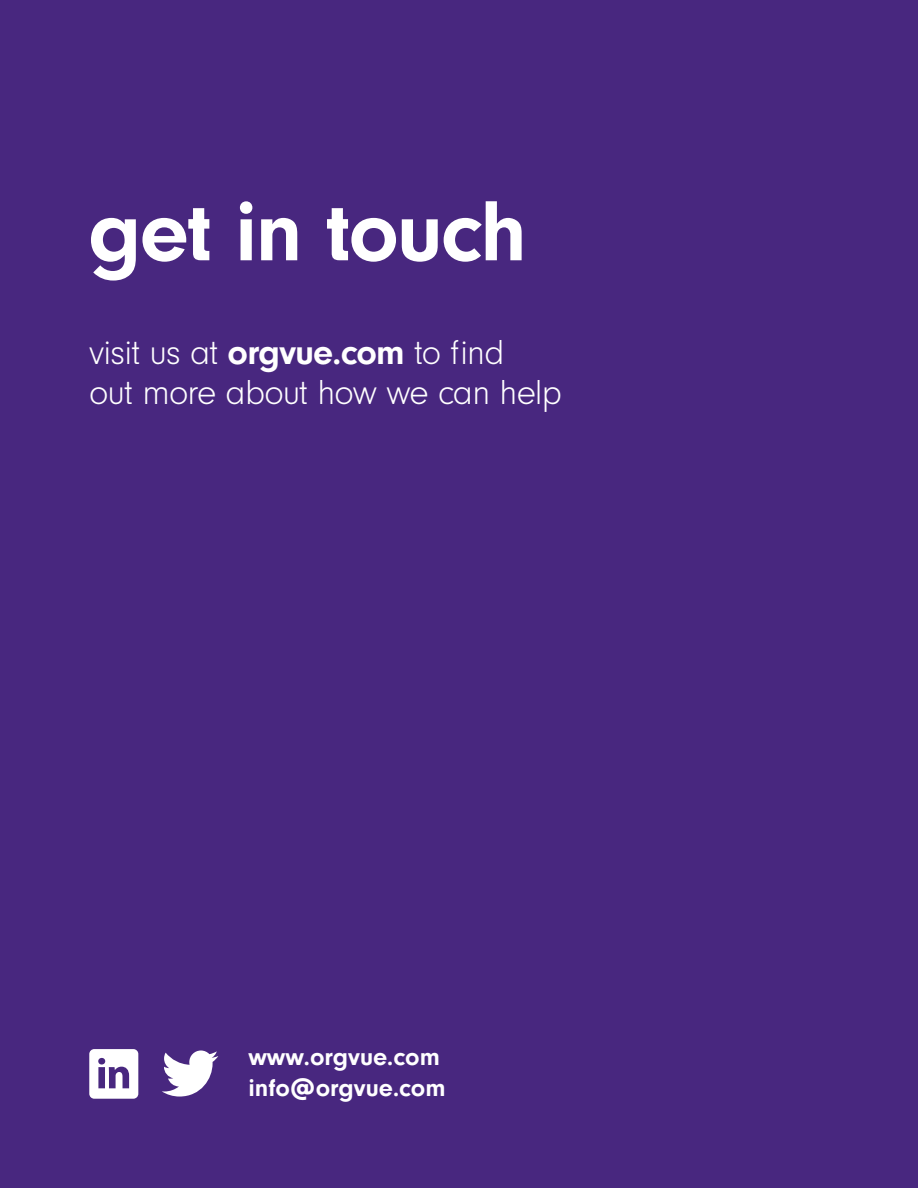
<style>
.page{position:relative;width:918px;height:1188px;background:#48277f}
.page>*{position:absolute;margin:0;border:0;box-sizing:border-box;transform-origin:0 0}
.t1{font:700 88.5px "Neuzeit Gro";letter-spacing:-.02em;color:#fff}
.t2{font:300 36px/40.5px "Neuzeit Gro";letter-spacing:-.02em;color:#fff}
.t3{font:700 25.5px/30.6px "Neuzeit Gro";color:#fff}
.s1{font-weight:700}
</style>
<div class="page">
<svg style="left:162px;top:1050px;width:56px;height:47px"></svg>
<svg style="left:89px;top:1049px;width:49px;height:50px"></svg>
<h1 class="t1" style="left:89px;top:182px;width:439px">get in touch</h1>
<p class="t2" style="left:89px;top:333px;width:474px">visit us at <span class="s1">orgvue.com</span> to find<br>out more about how we can help</p>
<p class="t3" style="left:248px;top:1042px;width:199px">www.orgvue.com info@orgvue.com</p>
</div>
